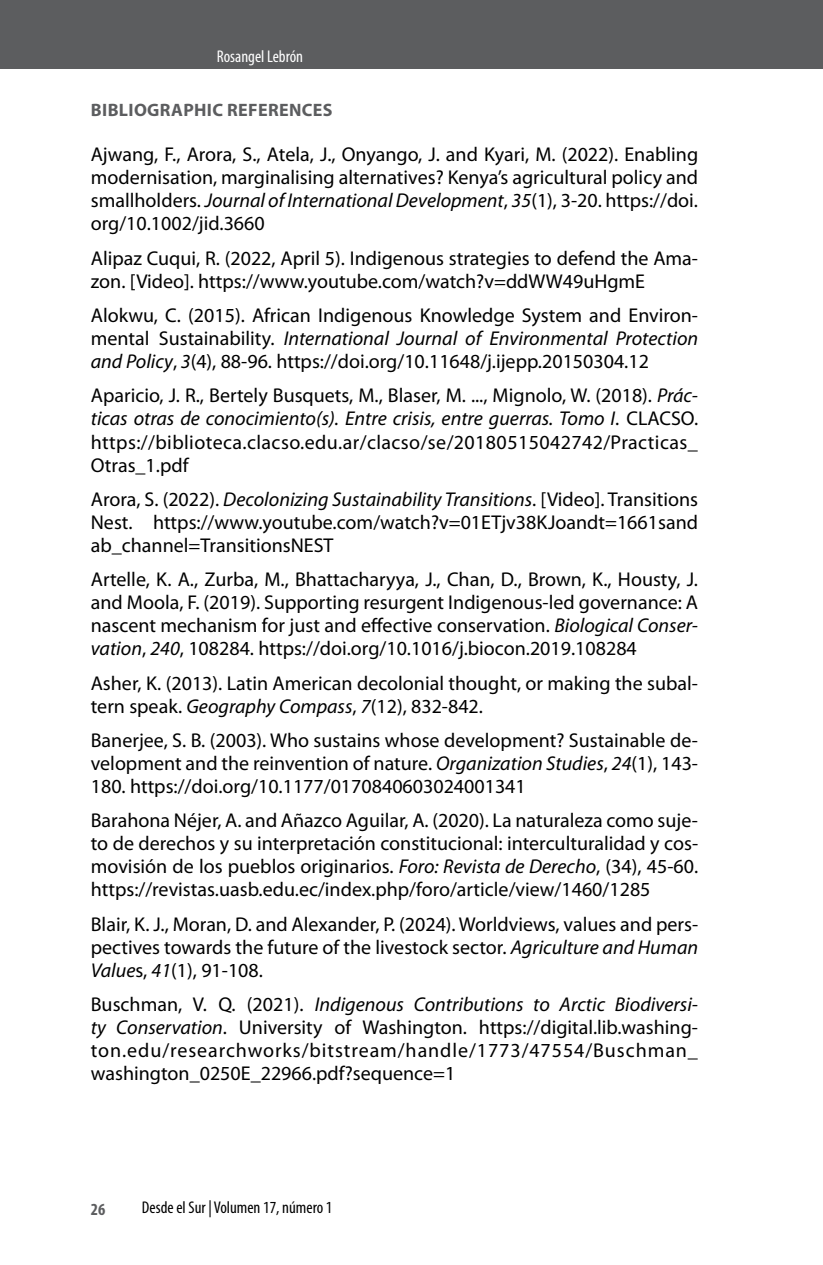
<style>
.page{position:relative;width:823px;height:1265px;background:#fff}
.page>*{position:absolute;margin:0;border:0;box-sizing:border-box;transform-origin:0 0}
.t1{font:20px/23px "Myriad Pro";color:#000;text-align:justify}
.t2{font:700 18px "Myriad Pro";letter-spacing:.02em;color:#5c5d5f}
.t3{font:condensed 17px "Myriad Pro";color:#000}
.t4{font:condensed 17px "Myriad Pro";color:#fff}
.t5{font:700 condensed 17px "Myriad Pro";color:#5c5d5f}
.s1{font-style:italic}
</style>
<div class="page">
<div style="left:0;top:0;width:822px;height:68px;background:#5c5d5f"></div>
<p class="t4" style="left:217px;top:46px;width:88px">Rosangel Lebrón</p>
<p class="t2" style="left:91px;top:98px;width:243px">BIBLIOGRAPHIC REFERENCES</p>
<p class="t1" style="left:91px;top:143px;width:608px">Ajwang, F., Arora, S., Atela, J., Onyango, J. and Kyari, M. (2022). Enabling modernisation, marginalising alternatives? Kenya’s agricultural policy and smallholders. <span class="s1">Journal of International Development</span>, <span class="s1">35</span>(1), 3-20. https://doi. org/10.1002/jid.3660</p>
<p class="t1" style="left:91px;top:246px;width:608px">Alipaz Cuqui, R. (2022, April 5). Indigenous strategies to defend the Ama&shy;zon. [Video]. https://www.youtube.com/watch?v=ddWW49uHgmE</p>
<p class="t1" style="left:91px;top:303px;width:608px">Alokwu, C. (2015). African Indigenous Knowledge System and Environ&shy;mental Sustainability. <span class="s1">International Journal of Environmental Protection and Policy</span>, <span class="s1">3</span>(4), 88-96. https://doi.org/10.11648/j.ijepp.20150304.12</p>
<p class="t1" style="left:91px;top:384px;width:608px">Aparicio, J. R., Bertely Busquets, M., Blaser, M. ..., Mignolo, W. (2018). <span class="s1">Prác&shy;ticas otras de conocimiento(s). Entre crisis, entre guerras. Tomo I</span>. CLACSO. https://biblioteca.clacso.edu.ar/clacso/se/20180515042742/Practicas_ Otras_1.pdf</p>
<p class="t1" style="left:91px;top:487px;width:608px">Arora, S. (2022). <span class="s1">Decolonizing Sustainability Transitions</span>. [Video]. Transitions Nest. https://www.youtube.com/watch?v=01ETjv38KJoandt=1661sand ab_channel=TransitionsNEST</p>
<p class="t1" style="left:91px;top:567px;width:608px">Artelle, K. A., Zurba, M., Bhattacharyya, J., Chan, D., Brown, K., Housty, J. and Moola, F. (2019). Supporting resurgent Indigenous-led governance: A nascent mechanism for just and effective conservation. <span class="s1">Biological Conser&shy;vation</span>, <span class="s1">240</span>, 108284. https://doi.org/10.1016/j.biocon.2019.108284</p>
<p class="t1" style="left:91px;top:671px;width:608px">Asher, K. (2013). Latin American decolonial thought, or making the subal&shy;tern speak. <span class="s1">Geography Compass</span>, <span class="s1">7</span>(12), 832-842.</p>
<p class="t1" style="left:91px;top:728px;width:608px">Banerjee, S. B. (2003). Who sustains whose development? Sustainable de&shy;velopment and the reinvention of nature. <span class="s1">Organization Studies</span>, <span class="s1">24</span>(1), 143- 180. https://doi.org/10.1177/0170840603024001341</p>
<p class="t1" style="left:91px;top:808px;width:608px">Barahona Néjer, A. and Añazco Aguilar, A. (2020). La naturaleza como suje&shy;to de derechos y su interpretación constitucional: interculturalidad y cos&shy;movisión de los pueblos originarios. <span class="s1">Foro: Revista de Derecho</span>, (34), 45-60. https://revistas.uasb.edu.ec/index.php/foro/article/view/1460/1285</p>
<p class="t1" style="left:91px;top:912px;width:608px">Blair, K. J., Moran, D. and Alexander, P. (2024). Worldviews, values and pers&shy;pectives towards the future of the livestock sector. <span class="s1">Agriculture and Human Value</span>s, <span class="s1">41</span>(1), 91-108.</p>
<p class="t1" style="left:91px;top:992px;width:608px">Buschman, V. Q. (2021). <span class="s1">Indigenous Contributions to Arctic Biodiversi&shy;ty Conservation</span>. University of Washington. https://digital.lib.washing&shy;ton.edu/researchworks/bitstream/handle/1773/47554/Buschman_ washington_0250E_22966.pdf?sequence=1</p>
<p class="t5" style="left:91px;top:1198px;width:16px">26</p>
<p class="t3" style="left:142px;top:1196px;width:192px">Desde el Sur | Volumen 17, número 1</p>
</div>
